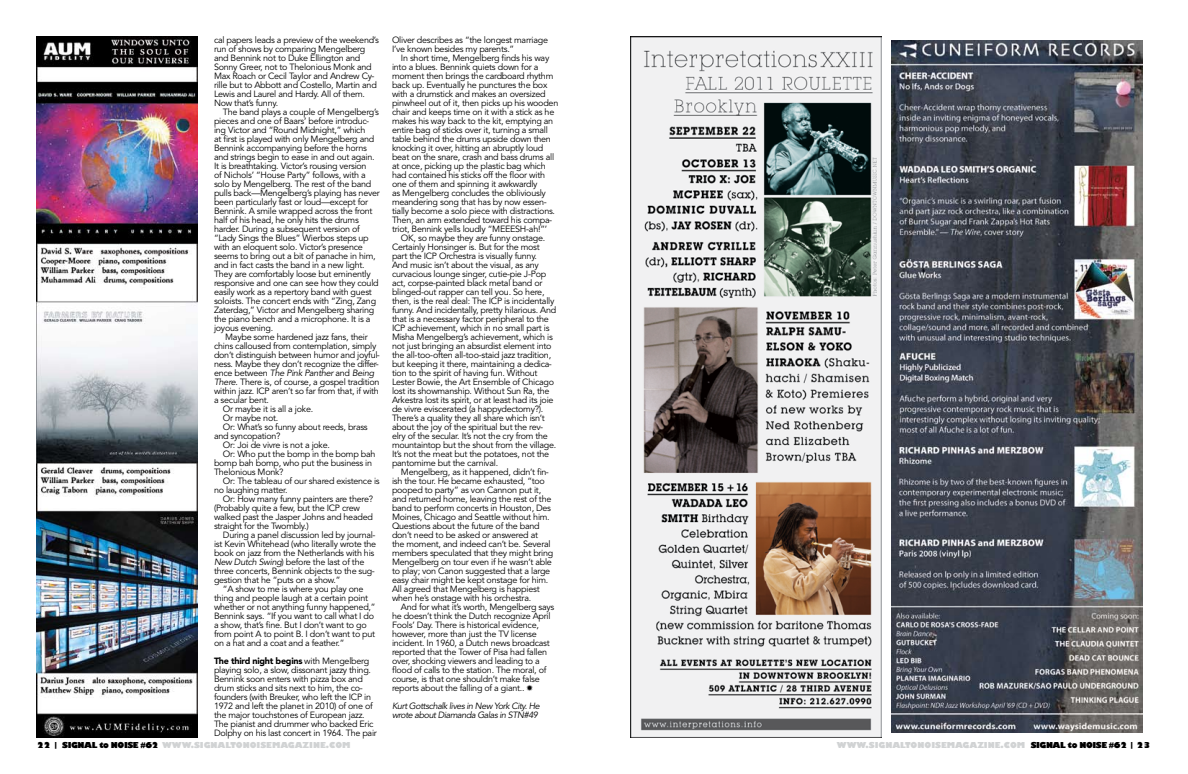
<style>
.page{position:relative;width:1188px;height:774px;background:#fff}
.page>*{position:absolute;margin:0;border:0;box-sizing:border-box;transform-origin:0 0}
.t1{font:9px/9px "Avenir";letter-spacing:-.03em;color:#000}
.t2{font:italic 9px/9px "Avenir";letter-spacing:-.05em;color:#000}
.t3{font:italic 9px "Avenir";letter-spacing:-.03em;color:#000}
.t4{font:800 8px "Gill Sans";color:#d1d3d4}
.s1{font-style:normal}
.s2{font-style:italic}
.s3{font-weight:900}
.s4{color:#000}
</style>
<div class="page">
<img style="left:630px;top:36px;width:252px;height:702px">
<img style="left:891px;top:40px;width:252px;height:693px">
<img style="left:36px;top:36px;width:162px;height:702px">
<p class="t1" style="left:214px;top:36px;width:166px">cal papers leads a preview of the weekend’s run of shows by comparing Mengelberg and Bennink not to Duke Ellington and Sonny Greer, not to Thelonious Monk and Max Roach or Cecil Taylor and Andrew Cy&shy;rille but to Abbott and Costello, Martin and Lewis and Laurel and Hardy. All of them.<br>Now that’s funny.</p>
<p class="t1" style="left:214px;top:108px;width:167px;text-indent:9px">The band plays a couple of Mengelberg’s pieces and one of Baars’ before introduc&shy;ing Victor and “Round Midnight,” which<br>at first is played with only Mengelberg and Bennink accompanying before the horns and strings begin to ease in and out again.<br>It is breathtaking. Victor’s rousing version<br>of Nichols’ “House Party” follows, with a solo by Mengelberg. The rest of the band pulls back—Mengelberg’s playing has never been particularly fast or loud—except for Bennink. A smile wrapped across the front half of his head, he only hits the drums harder. During a subsequent version of “Lady Sings the Blues” Wierbos steps up with an eloquent solo. Victor’s presence seems to bring out a bit of panache in him, and in fact casts the band in a new light.<br>They are comfortably loose but eminently responsive and one can see how they could easily work as a repertory band with guest soloists. The concert ends with “Zing, Zang Zaterdag,” Victor and Mengelberg sharing the piano bench and a microphone. It is a joyous evening.</p>
<p class="t1" style="left:225px;top:333px;width:144px">Maybe some hardened jazz fans, their</p>
<p class="t1" style="left:214px;top:342px;width:164px">chins calloused from contemplation, simply</p>
<p class="t1" style="left:214px;top:351px;width:167px">don’t distinguish between humor and joyful-</p>
<p class="t1" style="left:214px;top:360px;width:166px">ness. Maybe they don’t recognize the differ-</p>
<p class="t3" style="left:214px;top:368px;width:162px"><span class="s1">ence between</span> The Pink Panther <span class="s1">and</span> Being</p>
<p class="t1" style="left:214px;top:378px;width:167px"><span class="s2">There</span>. There is, of course, a gospel tradition</p>
<p class="t1" style="left:214px;top:387px;width:166px">within jazz. ICP aren’t so far from that, if with</p>
<p class="t1" style="left:214px;top:396px;width:57px">a secular bent.</p>
<p class="t1" style="left:223px;top:405px;width:92px">Or maybe it is all a joke.</p>
<p class="t1" style="left:223px;top:414px;width:57px">Or maybe not.</p>
<p class="t1" style="left:223px;top:423px;width:146px">Or: What’s so funny about reeds, brass</p>
<p class="t1" style="left:214px;top:432px;width:68px">and syncopation?</p>
<p class="t1" style="left:223px;top:441px;width:109px">Or: Joi de vivre is not a joke.</p>
<p class="t1" style="left:223px;top:450px;width:154px">Or: Who put the bomp in the bomp bah</p>
<p class="t1" style="left:214px;top:459px;width:160px">bomp bah bomp, who put the business in</p>
<p class="t1" style="left:214px;top:468px;width:71px">Thelonious Monk?</p>
<p class="t1" style="left:223px;top:477px;width:158px">Or: The tableau of our shared existence is</p>
<p class="t1" style="left:214px;top:486px;width:75px">no laughing matter.</p>
<p class="t1" style="left:223px;top:495px;width:152px">Or: How many funny painters are there?</p>
<p class="t1" style="left:214px;top:504px;width:147px">(Probably quite a few, but the ICP crew</p>
<p class="t1" style="left:214px;top:513px;width:160px">walked past the Jasper Johns and headed</p>
<p class="t1" style="left:214px;top:522px;width:96px">straight for the Twombly.)</p>
<p class="t1" style="left:223px;top:531px;width:154px">During a panel discussion led by journal-</p>
<p class="t1" style="left:214px;top:540px;width:164px">ist Kevin Whitehead (who literally wrote the</p>
<p class="t1" style="left:214px;top:549px;width:162px">book on jazz from the Netherlands with his</p>
<p class="t1" style="left:214px;top:558px;width:152px"><span class="s2">New Dutch Swing</span>) before the last of the</p>
<p class="t1" style="left:214px;top:567px;width:162px">three concerts, Bennink objects to the sug-</p>
<p class="t1" style="left:214px;top:576px;width:128px">gestion that he “puts on a show.”</p>
<p class="t1" style="left:223px;top:585px;width:142px">“A show to me is where you play one</p>
<p class="t1" style="left:214px;top:594px;width:156px">thing and people laugh at a certain point</p>
<p class="t1" style="left:214px;top:603px;width:163px">whether or not anything funny happened,”</p>
<p class="t1" style="left:214px;top:612px;width:162px">Bennink says. “If you want to call what I do</p>
<p class="t1" style="left:214px;top:621px;width:154px">a show, that’s fine. But I don’t want to go</p>
<p class="t1" style="left:214px;top:630px;width:163px">from point A to point B. I don’t want to put</p>
<p class="t1" style="left:214px;top:639px;width:132px">on a hat and a coat and a feather.”</p>
<p class="t1" style="left:214px;top:657px;width:164px"><span class="s3">The third night begins</span> with Mengelberg playing solo, a slow, dissonant jazzy thing.<br>Bennink soon enters with pizza box and drum sticks and sits next to him, the co&shy;founders (with Breuker, who left the ICP in 1972 and left the planet in 2010) of one of the major touchstones of European jazz.<br>The pianist and drummer who backed Eric Dolphy on his last concert in 1964. The pair</p>
<p class="t1" style="left:392px;top:36px;width:158px">Oliver describes as “the longest marriage<br>I’ve known besides my parents.”</p>
<p class="t1" style="left:392px;top:54px;width:168px;text-indent:9px">In short time, Mengelberg finds his way into a blues. Bennink quiets down for a moment then brings the cardboard rhythm back up. Eventually he punctures the box with a drumstick and makes an oversized pinwheel out of it, then picks up his wooden chair and keeps time on it with a stick as he makes his way back to the kit, emptying an entire bag of sticks over it, turning a small table behind the drums upside down then knocking it over, hitting an abruptly loud beat on the snare, crash and bass drums all at once, picking up the plastic bag which had contained his sticks off the floor with one of them and spinning it awkwardly<br>as Mengelberg concludes the obliviously meandering song that has by now essen&shy;tially become a solo piece with distractions.<br>Then, an arm extended toward his compa&shy;triot, Bennink yells loudly “MEEESH-ah!”’</p>
<p class="t1" style="left:392px;top:234px;width:166px;text-indent:9px">OK, so maybe they <span class="s2">are</span> funny onstage.<br>Certainly Honsinger is. But for the most part the ICP Orchestra is visually funny.<br>And music isn’t about the visual, as any curvacious lounge singer, cutie-pie J-Pop act, corpse-painted black metal band or blinged-out rapper can tell you. So here, then, is the real deal: The ICP is incidentally funny. And incidentally, pretty hilarious. And that is a necessary factor peripheral to the ICP achievement, which in no small part is Misha Mengelberg’s achievement, which is not just bringing an absurdist element into the all-too-often all-too-staid jazz tradition, but keeping it there, maintaining a dedica&shy;tion to the spirit of having fun. Without Lester Bowie, the Art Ensemble of Chicago lost its showmanship. Without Sun Ra, the Arkestra lost its spirit, or at least had its joie de vivre eviscerated (a happydectomy?).<br>There’s a quality they all share which isn’t about the joy of the spiritual but the rev&shy;elry of the secular. It’s not the cry from the mountaintop but the shout from the village.<br>It’s not the meat but the potatoes, not the pantomime but the carnival.</p>
<p class="t1" style="left:392px;top:468px;width:163px;text-indent:9px">Mengelberg, as it happened, didn’t fin&shy;ish the tour. He became exhausted, “too pooped to party” as von Cannon put it, and returned home, leaving the rest of the band to perform concerts in Houston, Des Moines, Chicago and Seattle without him.<br>Questions about the future of the band don’t need to be asked or answered at<br>the moment, and indeed can’t be. Several members speculated that they might bring Mengelberg on tour even if he wasn’t able to play; von Canon suggested that a large easy chair might be kept onstage for him.<br>All agreed that Mengelberg is happiest when he’s onstage with his orchestra.</p>
<p class="t1" style="left:392px;top:603px;width:164px;text-indent:9px">And for what it’s worth, Mengelberg says he doesn’t think the Dutch recognize April Fools’ Day. There is historical evidence, however, more than just the TV license incident. In 1960, a Dutch news broadcast reported that the Tower of Pisa had fallen over, shocking viewers and leading to a flood of calls to the station. The moral, of course, is that one shouldn’t make false reports about the falling of a giant.. ✹</p>
<p class="t2" style="left:392px;top:702px;width:149px">Kurt Gottschalk lives in New York City. He wrote about Diamanda Galas in STN#49</p>
<p class="t4" style="left:37px;top:740px;width:315px"><span class="s4">22 | SIGNAL to NOISE #62</span> WWW.SIGNALTONOISEMAGAZINE.COM</p>
<p class="t4" style="left:837px;top:740px;width:315px">WWW.SIGNALTONOISEMAGAZINE.COM <span class="s4">SIGNAL to NOISE #62 | 23</span></p>
</div>
